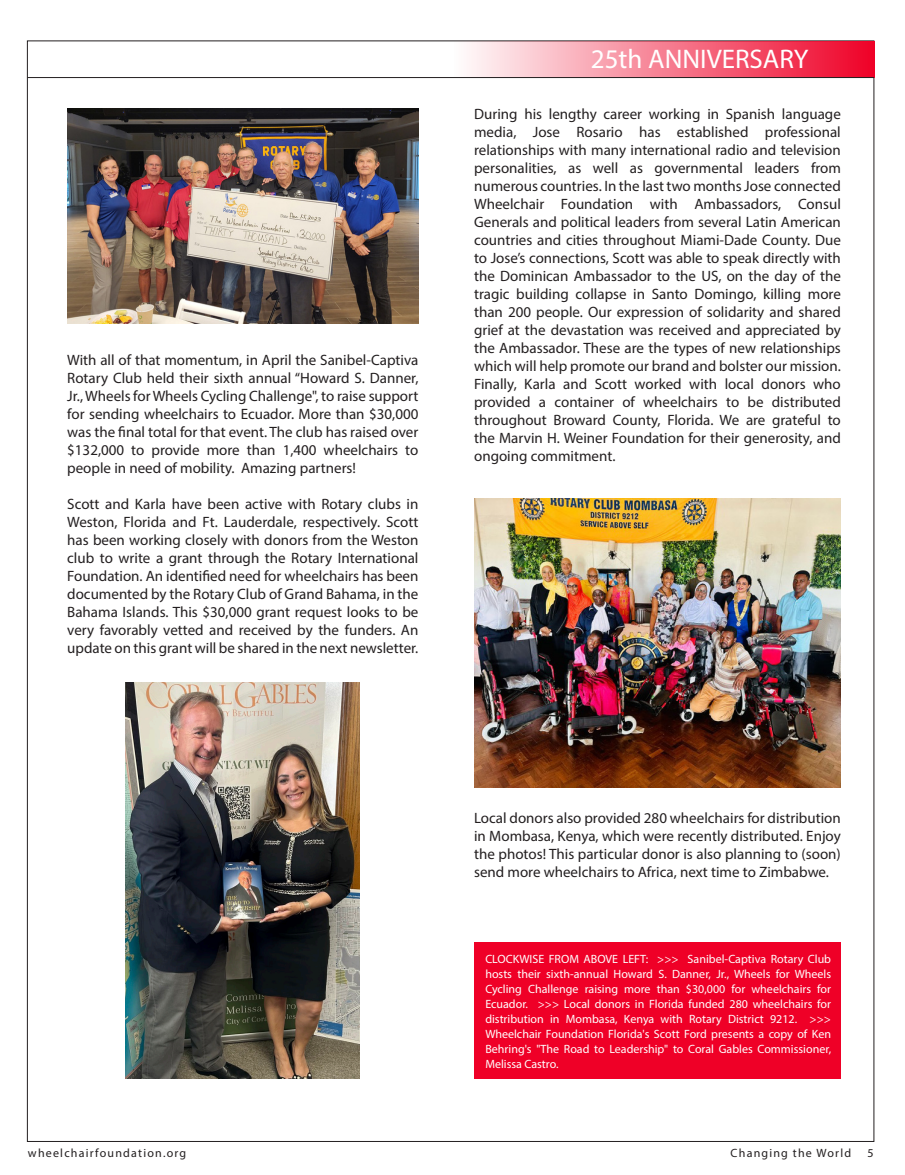
<style>
.page{position:relative;width:905px;height:1175px;background:#fff}
.page>*{position:absolute;margin:0;border:0;box-sizing:border-box;transform-origin:0 0}
.t1{font:27px "Myriad Pro";color:#fff}
.t2{font:15px/18px "Myriad Pro";color:#231f20;text-align:justify}
.t3{font:12px/15px "Myriad Pro";color:#fff;text-align:justify}
.t4{font:12px "Myriad Pro";letter-spacing:.1em;color:#231f20}
</style>
<div class="page">
<div style="left:454px;top:41px;width:420px;height:37px;background:linear-gradient(to right,#fefdfd,#ef0127)"></div>
<hr style="left:27px;top:77px;width:847px;height:1px;background:#231f20">
<img style="left:126px;top:682px;width:234px;height:396px">
<div style="left:474px;top:941px;width:366px;height:137px;background:#ef0027"></div>
<img style="left:67px;top:108px;width:351px;height:216px">
<img style="left:474px;top:499px;width:366px;height:288px">
<p class="t2" style="left:67px;top:351px;width:353px">With all of that momentum, in April the Sanibel-Captiva Rotary Club held their sixth annual “Howard S. Danner, Jr., Wheels for Wheels Cycling Challenge", to raise support for sending wheelchairs to Ecuador. More than $30,000 was the final total for that event. The club has raised over $132,000 to provide more than 1,400 wheelchairs to people in need of mobility. Amazing partners!</p>
<p class="t2" style="left:67px;top:495px;width:353px">Scott and Karla have been active with Rotary clubs in Weston, Florida and Ft. Lauderdale, respectively. Scott has been working closely with donors from the Weston club to write a grant through the Rotary International Foundation. An identified need for wheelchairs has been documented by the Rotary Club of Grand Bahama, in the Bahama Islands. This $30,000 grant request looks to be very favorably vetted and received by the funders. An update on this grant will be shared in the next newsletter.</p>
<h1 class="t1" style="left:590px;top:42px;width:219px">25th ANNIVERSARY</h1>
<p class="t2" style="left:474px;top:105px;width:368px">During his lengthy career working in Spanish language media, Jose Rosario has established professional relationships with many international radio and television personalities, as well as governmental leaders from numerous countries. In the last two months Jose connected Wheelchair Foundation with Ambassadors, Consul Generals and political leaders from several Latin American countries and cities throughout Miami-Dade County. Due to Jose’s connections, Scott was able to speak directly with the Dominican Ambassador to the US, on the day of the tragic building collapse in Santo Domingo, killing more than 200 people. Our expression of solidarity and shared grief at the devastation was received and appreciated by the Ambassador. These are the types of new relationships which will help promote our brand and bolster our mission.</p>
<p class="t2" style="left:474px;top:375px;width:368px">Finally, Karla and Scott worked with local donors who provided a container of wheelchairs to be distributed throughout Broward County, Florida. We are grateful to the Marvin H. Weiner Foundation for their generosity, and ongoing commitment.</p>
<p class="t2" style="left:474px;top:808px;width:368px">Local donors also provided 280 wheelchairs for distribution in Mombasa, Kenya, which were recently distributed. Enjoy the photos! This particular donor is also planning to (soon) send more wheelchairs to Africa, next time to Zimbabwe.</p>
<p class="t3" style="left:485px;top:951px;width:347px">CLOCKWISE FROM ABOVE LEFT: &gt;&gt;&gt; Sanibel-Captiva Rotary Club hosts their sixth-annual Howard S. Danner, Jr., Wheels for Wheels Cycling Challenge raising more than $30,000 for wheelchairs for Ecuador. &gt;&gt;&gt; Local donors in Florida funded 280 wheelchairs for distribution in Mombasa, Kenya with Rotary District 9212. &gt;&gt;&gt; Wheelchair Foundation Florida's Scott Ford presents a copy of Ken Behring's "The Road to Leadership" to Coral Gables Commissioner, Melissa Castro.</p>
<p class="t4" style="left:28px;top:1145px;width:160px">wheelchairfoundation.org</p>
<p class="t4" style="left:730px;top:1145px;width:122px">Changing the World</p>
<p class="t4" style="left:867px;top:1145px;width:8px">5</p>
</div>
